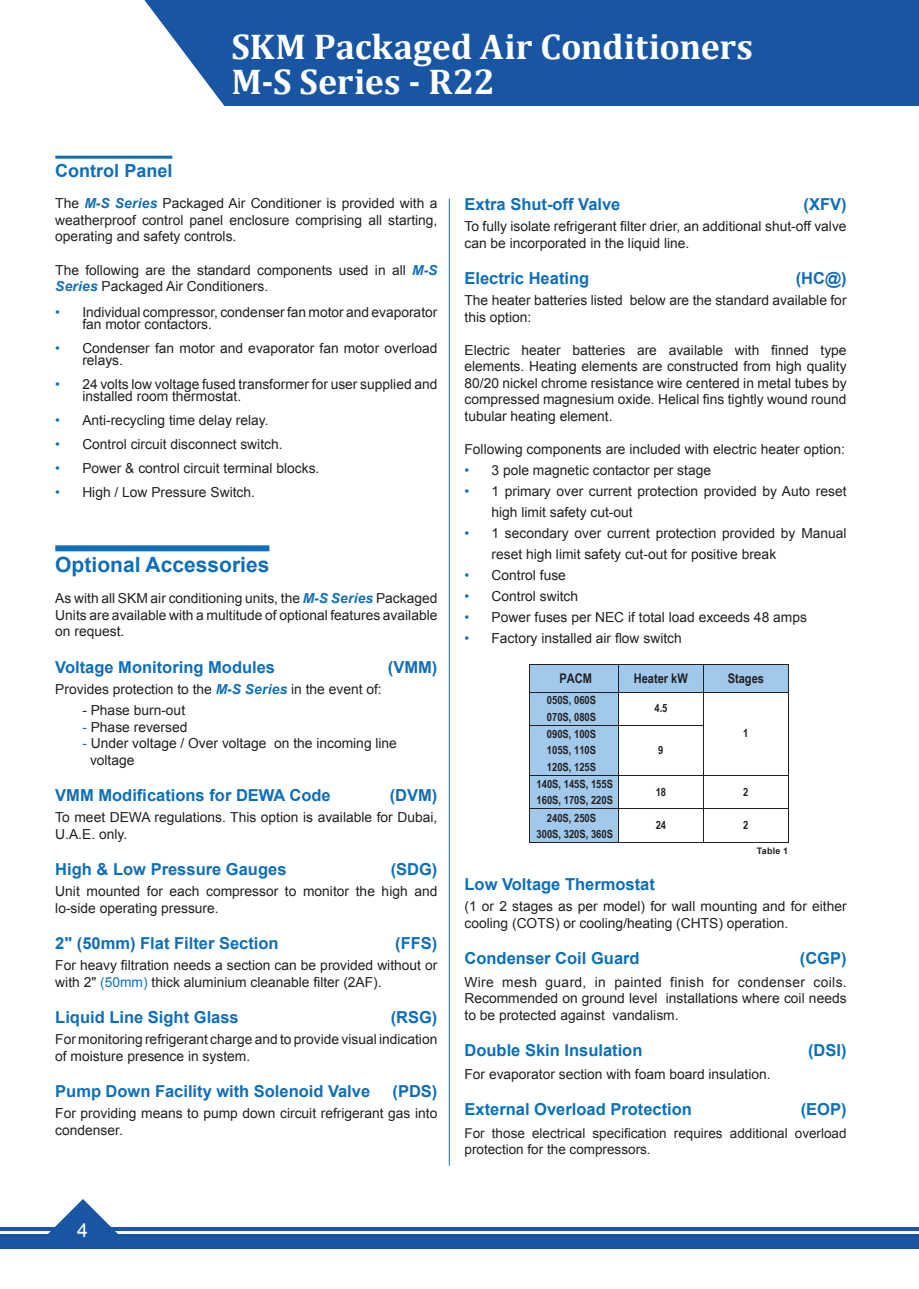
<style>
.page{position:relative;width:919px;height:1289px;background:#fff}
.page>*{position:absolute;margin:0;border:0;box-sizing:border-box;transform-origin:0 0}
.t1{font:700 36px/34.5px "Cambria";color:#fff}
.t2{font:700 21px "Arial";color:#0f6eb8}
.t3{font:19.5px "Arial";color:#fff}
.t4{font:700 18px "Arial";color:#0f6eb8}
.t5{font:700 16.5px "Arial";color:#0f6eb8}
.t6{font:700 16.5px "Arial";color:#0871ba}
.t7{font:13.8px/16.5px "Arial";color:#231f20}
.t8{font:13.5px/16.5px "Arial";color:#231f20}
.t9{font:700 13.2px "Arial Narrow";color:#231f20}
.t10{font:700 11.25px/17px "Arial Narrow";color:#231f20;text-align:center}
.t11{font:700 9px "Arial";letter-spacing:.03em;color:#231f20}
.s1{font-weight:700;font-style:italic;color:#0f6eb8}
.s2{color:#0f6eb8}
</style>
<div class="page">
<div style="left:144px;top:0;width:774px;height:106px;background:#1855a3"></div>
<div style="left:906px;top:1234px;width:12px;height:14px;background:#1855a3"></div>
<svg style="left:906px;top:1227px;width:12px;height:3px"></svg>
<svg style="left:42px;top:1199px;width:81px;height:35px"></svg>
<div style="left:0;top:1234px;width:906px;height:14px;background:#1855a3"></div>
<hr style="left:0;top:1227px;width:906px;height:3px;background:#1855a3">
<hr style="left:55px;top:156px;width:117px;height:3px;background:#0f6eb8">
<div style="left:55px;top:545px;width:214px;height:6px;background:#0f6eb8"></div>
<hr style="left:449px;top:199px;width:1px;height:966px;background:#0f6eb8">
<div style="left:530px;top:664px;width:258px;height:28px;background:#a0c9eb"></div>
<div style="left:530px;top:692px;width:88px;height:150px;background:#a0c9eb"></div>
<hr style="left:530px;top:664px;width:1px;height:178px;background:#231f20">
<hr style="left:618px;top:664px;width:1px;height:178px;background:#231f20">
<hr style="left:703px;top:664px;width:1px;height:178px;background:#231f20">
<hr style="left:788px;top:664px;width:1px;height:178px;background:#231f20">
<hr style="left:530px;top:664px;width:258px;height:1px;background:#231f20">
<hr style="left:530px;top:692px;width:258px;height:1px;background:#231f20">
<hr style="left:530px;top:725px;width:173px;height:1px;background:#231f20">
<hr style="left:530px;top:775px;width:258px;height:1px;background:#231f20">
<hr style="left:530px;top:808px;width:258px;height:1px;background:#231f20">
<hr style="left:530px;top:842px;width:258px;height:1px;background:#231f20">
<h1 class="t1" style="left:231px;top:29px;width:523px">SKM Packaged Air Conditioners<br>M-S Series - R22</h1>
<h3 class="t4" style="left:55px;top:159px;width:119px">Control Panel</h3>
<p class="t7" style="left:55px;top:195px;width:383px;text-align:justify">The <span class="s1">M-S Series</span> Packaged Air Conditioner is provided with a weatherproof control panel enclosure comprising all starting, operating and safety controls.</p>
<p class="t7" style="left:55px;top:261px;width:383px">The following are the standard components used in all <span class="s1">M-S<br>Series</span> Packaged Air Conditioners.</p>
<p class="t7" style="left:82px;top:306px;width:356px;line-height:12px;text-indent:-27px"><span class="s2">•</span> Individual compressor, condenser fan motor and evaporator fan motor contactors.</p>
<p class="t7" style="left:82px;top:342px;width:356px;line-height:12px;text-indent:-27px"><span class="s2">•</span> Condenser fan motor and evaporator fan motor overload relays.</p>
<p class="t7" style="left:82px;top:378px;width:356px;line-height:12px;text-indent:-27px"><span class="s2">•</span> 24 volts low voltage fused transformer for user supplied and installed room thermostat.</p>
<p class="t7" style="left:55px;top:412px;width:215px"><span class="s2">•</span> Anti-recycling time delay relay.</p>
<p class="t7" style="left:55px;top:436px;width:229px"><span class="s2">•</span> Control circuit disconnect switch.</p>
<p class="t7" style="left:55px;top:460px;width:265px"><span class="s2">•</span> Power &amp; control circuit terminal blocks.</p>
<p class="t7" style="left:55px;top:484px;width:201px"><span class="s2">•</span> High / Low Pressure Switch.</p>
<h2 class="t2" style="left:55px;top:551px;width:215px">Optional Accessories</h2>
<p class="t7" style="left:55px;top:590px;width:383px;text-align:justify">As with all SKM air conditioning units, the <span class="s1">M-S Series</span> Packaged Units are available with a multitude of optional features available on request.</p>
<p class="t5" style="left:55px;top:656px;width:221px">Voltage Monitoring Modules</p>
<p class="t5" style="left:388px;top:656px;width:51px">(VMM)</p>
<p class="t7" style="left:55px;top:681px;width:328px">Provides protection to the <span class="s1">M-S Series</span> in the event of:</p>
<p class="t7" style="left:82px;top:702px;width:104px">- Phase burn-out</p>
<p class="t7" style="left:82px;top:718px;width:107px"><span class="s2">-</span> Phase reversed</p>
<p class="t7" style="left:90px;top:735px;width:308px;text-indent:-8px"><span class="s2">-</span> Under voltage / Over voltage on the incoming line voltage</p>
<p class="t5" style="left:55px;top:784px;width:277px">VMM Modifications for DEWA Code</p>
<p class="t5" style="left:390px;top:784px;width:49px">(DVM)</p>
<p class="t7" style="left:55px;top:809px;width:383px">To meet DEWA regulations. This option is available for Dubai,<br>U.A.E. only.</p>
<p class="t5" style="left:55px;top:858px;width:233px">High &amp; Low Pressure Gauges</p>
<p class="t5" style="left:390px;top:858px;width:48px">(SDG)</p>
<p class="t7" style="left:55px;top:883px;width:383px">Unit mounted for each compressor to monitor the high and lo-side operating pressure.</p>
<p class="t5" style="left:55px;top:932px;width:225px">2" (50mm) Flat Filter Section</p>
<p class="t5" style="left:395px;top:932px;width:44px">(FFS)</p>
<p class="t7" style="left:55px;top:957px;width:383px">For heavy filtration needs a section can be provided without or with 2" <span class="s2">(50mm)</span> thick aluminium cleanable filter (2AF).</p>
<p class="t5" style="left:55px;top:1006px;width:185px">Liquid Line Sight Glass</p>
<p class="t5" style="left:390px;top:1006px;width:48px">(RSG)</p>
<p class="t7" style="left:55px;top:1031px;width:383px">For monitoring refrigerant charge and to provide visual indication of moisture presence in system.</p>
<p class="t5" style="left:55px;top:1080px;width:316px">Pump Down Facility with Solenoid Valve</p>
<p class="t5" style="left:392px;top:1080px;width:46px">(PDS)</p>
<p class="t7" style="left:55px;top:1105px;width:383px">For providing means to pump down circuit refrigerant gas into condenser.</p>
<h3 class="t3" style="left:77px;top:1217px;width:12px">4</h3>
<p class="t5" style="left:464px;top:193px;width:157px">Extra Shut-off Valve</p>
<p class="t5" style="left:803px;top:193px;width:45px">(XFV)</p>
<p class="t7" style="left:464px;top:218px;width:383px">To fully isolate refrigerant filter drier, an additional shut-off valve can be incorporated in the liquid line.</p>
<p class="t5" style="left:464px;top:267px;width:126px">Electric Heating</p>
<p class="t5" style="left:795px;top:267px;width:52px">(HC@)</p>
<p class="t7" style="left:464px;top:292px;width:383px">The heater batteries listed below are the standard available for this option:</p>
<p class="t7" style="left:464px;top:342px;width:383px;text-align:justify">Electric heater batteries are available with finned type elements. Heating elements are constructed from high quality 80/20 nickel chrome resistance wire centered in metal tubes by compressed magnesium oxide. Helical fins tightly wound round tubular heating element.</p>
<p class="t7" style="left:464px;top:441px;width:382px">Following components are included with electric heater option:</p>
<p class="t7" style="left:464px;top:462px;width:248px"><span class="s2">•</span> 3 pole magnetic contactor per stage</p>
<p class="t7" style="left:491px;top:481px;width:356px;line-height:21px;text-indent:-27px"><span class="s2">•</span> 1 primary over current protection provided by Auto reset high limit safety cut-out</p>
<p class="t7" style="left:491px;top:523px;width:356px;line-height:21px;text-indent:-27px"><span class="s2">•</span> 1 secondary over current protection provided by Manual reset high limit safety cut-out for positive break</p>
<p class="t7" style="left:464px;top:567px;width:103px"><span class="s2">•</span> Control fuse</p>
<p class="t7" style="left:464px;top:588px;width:115px"><span class="s2">•</span> Control switch</p>
<p class="t7" style="left:464px;top:609px;width:344px"><span class="s2">•</span> Power fuses per NEC if total load exceeds 48 amps</p>
<p class="t7" style="left:464px;top:630px;width:219px"><span class="s2">•</span> Factory installed air flow switch</p>
<p class="t9" style="left:559px;top:668px;width:34px">PACM</p>
<p class="t9" style="left:633px;top:668px;width:55px">Heater kW</p>
<p class="t9" style="left:727px;top:668px;width:38px">Stages</p>
<p class="t10" style="left:547px;top:691px;width:51px;text-align:justify">050S, 060S 070S, 080S 090S, 100S</p>
<p class="t10" style="left:536px;top:741px;width:78px">105S, 110S<br>120S, 125S<br>140S, 145S, 155S</p>
<p class="t10" style="left:536px;top:791px;width:78px">160S, 170S, 220S<br>240S, 250S</p>
<p class="t10" style="left:536px;top:824px;width:78px">300S, 320S, 360S</p>
<p class="t10" style="left:654px;top:699px;width:15px">4.5</p>
<p class="t10" style="left:743px;top:724px;width:7px">1</p>
<p class="t10" style="left:658px;top:741px;width:7px">9</p>
<p class="t10" style="left:655px;top:782px;width:12px">18</p>
<p class="t10" style="left:743px;top:782px;width:7px">2</p>
<p class="t10" style="left:743px;top:816px;width:7px">2</p>
<p class="t10" style="left:655px;top:816px;width:12px">24</p>
<p class="t11" style="left:756px;top:844px;width:33px">Table 1</p>
<p class="t5" style="left:464px;top:873px;width:192px">Low Voltage Thermostat</p>
<p class="t7" style="left:464px;top:898px;width:383px">(1 or 2 stages as per model) for wall mounting and for either cooling (COTS) or cooling/heating (CHTS) operation.</p>
<p class="t6" style="left:464px;top:947px;width:177px">Condenser Coil Guard</p>
<p class="t6" style="left:799px;top:947px;width:48px">(CGP)</p>
<p class="t7" style="left:464px;top:973px;width:384px;text-align:justify">Wire mesh guard, in painted finish for condenser coils.<br>Recommended on ground level installations where coil needs to be protected against vandalism.</p>
<p class="t6" style="left:464px;top:1039px;width:179px">Double Skin Insulation</p>
<p class="t6" style="left:808px;top:1039px;width:40px">(DSI)</p>
<p class="t7" style="left:464px;top:1065px;width:308px">For evaporator section with foam board insulation.</p>
<p class="t6" style="left:464px;top:1098px;width:229px">External Overload Protection</p>
<p class="t6" style="left:800px;top:1098px;width:47px">(EOP)</p>
<p class="t8" style="left:464px;top:1124px;width:383px">For those electrical specification requires additional overload protection for the compressors.</p>
</div>
